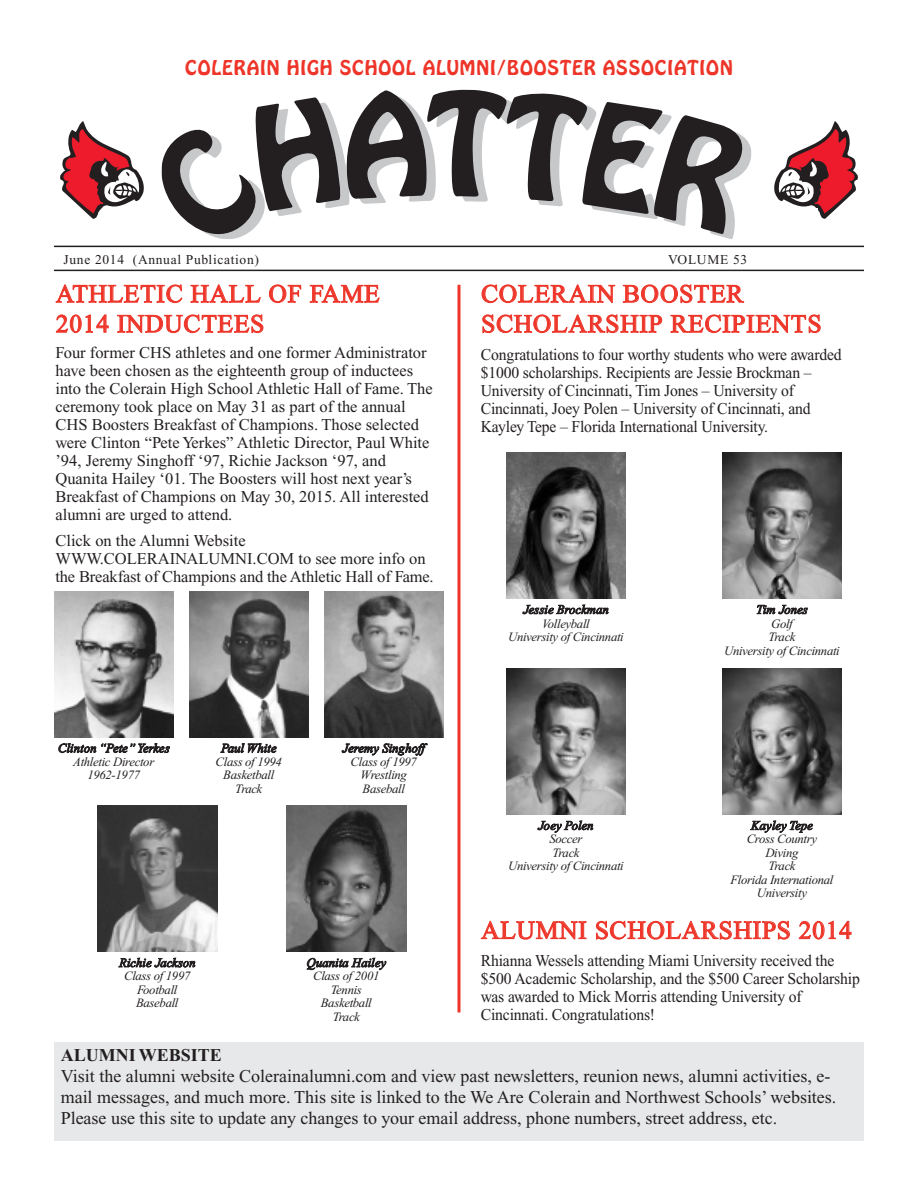
<style>
.page{position:relative;width:918px;height:1188px;background:#fff}
.page>*{position:absolute;margin:0;border:0;box-sizing:border-box;transform-origin:0 0}
.t1{font:25.5px/30px "Times New Roman";letter-spacing:.03em;color:#ee3529}
.t2{font:18px/21px "Times New Roman";color:#231f20}
.t3{font:18px "Hobo";letter-spacing:.05em;color:#ee3529}
.t4{font:700 18px "Times New Roman";color:#231f20}
.t5{font:16.5px/18px "Times New Roman";letter-spacing:-.01em;color:#231f20}
.t6{font:16.5px/18px "Times New Roman";letter-spacing:-.01em;color:#231f20;scale:.95 1}
.t7{font:13.5px "Times New Roman";letter-spacing:.05em;color:#231f20}
.t8{font:italic 12.75px/13.5px "Times New Roman";letter-spacing:-.025em;color:#231f20;text-align:center}
</style>
<div class="page">
<svg style="left:160px;top:89px;width:593px;height:157px"></svg>
<svg style="left:60px;top:121px;width:84px;height:98px"></svg>
<svg style="left:774px;top:121px;width:84px;height:98px"></svg>
<div style="left:803px;top:208px;width:15px;height:8px;background:#fff"></div>
<hr style="left:54px;top:246px;width:810px;height:1px;background:#231f20">
<hr style="left:54px;top:270px;width:810px;height:1px;background:#231f20">
<img style="left:54px;top:591px;width:120px;height:146px">
<img style="left:98px;top:806px;width:119px;height:146px">
<img style="left:287px;top:806px;width:119px;height:146px">
<img style="left:324px;top:591px;width:120px;height:146px">
<img style="left:189px;top:591px;width:120px;height:146px">
<hr style="left:457px;top:285px;width:3px;height:727px;background:#ee3529">
<div style="left:54px;top:1043px;width:810px;height:98px;background:#e7e8e9"></div>
<img style="left:506px;top:453px;width:120px;height:146px">
<img style="left:722px;top:453px;width:120px;height:146px">
<img style="left:506px;top:669px;width:120px;height:146px">
<img style="left:722px;top:669px;width:120px;height:146px">
<p class="t3" style="left:185px;top:59px;width:549px">COLERAIN HIGH SCHOOL ALUMNI/BOOSTER ASSOCIATION</p>
<p class="t7" style="left:64px;top:255px;width:197px">June 2014 (Annual Publication)</p>
<p class="t7" style="left:668px;top:255px;width:81px">VOLUME 53</p>
<h1 class="t1" style="left:56px;top:281px;width:325px">ATHLETIC HALL OF FAME<br>2014 INDUCTEES</h1>
<p class="t5" style="left:55px;top:345px;width:379px">Four former CHS athletes and one former Administrator have been chosen as the eighteenth group of inductees into the Colerain High School Athletic Hall of Fame. The ceremony took place on May 31 as part of the annual CHS Boosters Breakfast of Champions. Those selected were Clinton “Pete Yerkes” Athletic Director, Paul White ’94, Jeremy Singhoff ‘97, Richie Jackson ‘97, and Quanita Hailey ‘01. The Boosters will host next year’s Breakfast of Champions on May 30, 2015. All interested alumni are urged to attend.</p>
<p class="t5" style="left:55px;top:533px;width:380px">Click on the Alumni Website<br>WWW.COLERAINALUMNI.COM to see more info on the Breakfast of Champions and the Athletic Hall of Fame.</p>
<h1 class="t1" style="left:481px;top:281px;width:342px">COLERAIN BOOSTER<br>SCHOLARSHIP RECIPIENTS</h1>
<p class="t6" style="left:481px;top:347px;width:382px">Congratulations to four worthy students who were awarded $1000 scholarships. Recipients are Jessie Brockman – University of Cincinnati, Tim Jones – University of Cincinnati, Joey Polen – University of Cincinnati, and Kayley Tepe – Florida International University.</p>
<p class="t8" style="left:58px;top:743px;width:113px">Clinton “Pete” Yerkes<br>Athletic Director<br>1962-1977</p>
<p class="t8" style="left:216px;top:743px;width:68px">Paul White<br>Class of 1994<br>Basketball<br>Track</p>
<p class="t8" style="left:343px;top:743px;width:84px">Jeremy Singhoff<br>Class of 1997<br>Wrestling<br>Baseball</p>
<p class="t8" style="left:119px;top:957px;width:78px">Richie Jackson<br>Class of 1997<br>Football<br>Baseball</p>
<p class="t8" style="left:307px;top:957px;width:81px">Quanita Hailey<br>Class of 2001<br>Tennis<br>Basketball<br>Track</p>
<p class="t8" style="left:508px;top:604px;width:117px">Jessie Brockman<br>Volleyball<br>University of Cincinnati</p>
<p class="t8" style="left:724px;top:604px;width:117px">Tim Jones<br>Golf<br>Track<br>University of Cincinnati</p>
<p class="t8" style="left:508px;top:820px;width:117px">Joey Polen<br>Soccer<br>Track<br>University of Cincinnati</p>
<p class="t8" style="left:730px;top:820px;width:104px">Kayley Tepe<br>Cross Country<br>Diving<br>Track<br>Florida International<br>University</p>
<h1 class="t1" style="left:481px;top:917px;width:372px">ALUMNI SCHOLARSHIPS 2014</h1>
<p class="t6" style="left:481px;top:953px;width:401px">Rhianna Wessels attending Miami University received the $500 Academic Scholarship, and the $500 Career Scholarship was awarded to Mick Morris attending University of Cincinnati. Congratulations!</p>
<p class="t4" style="left:61px;top:1049px;width:163px">ALUMNI WEBSITE</p>
<p class="t2" style="left:61px;top:1067px;width:777px">Visit the alumni website Colerainalumni.com and view past newsletters, reunion news, alumni activities, e&shy;mail messages, and much more. This site is linked to the We Are Colerain and Northwest Schools’ websites.<br>Please use this site to update any changes to your email address, phone numbers, street address, etc.</p>
</div>
